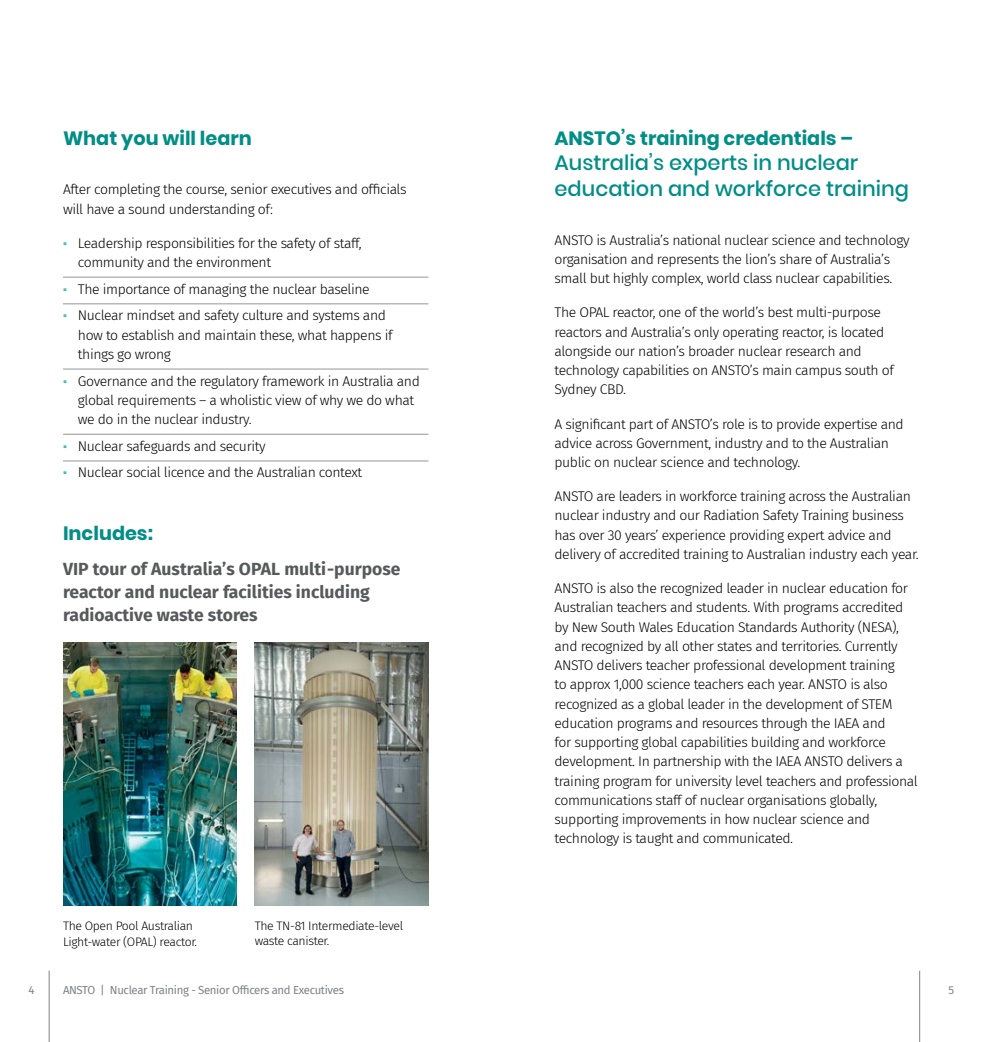
<style>
.page{position:relative;width:983px;height:1042px;background:#fff}
.page>*{position:absolute;margin:0;border:0;box-sizing:border-box;transform-origin:0 0}
.t1{font:500 21px/25.2px "Poppins";color:#008e86}
.t2{font:700 19.25px "Poppins";color:#008e86}
.t3{font:700 17.5px/22.8px "Fira Sans";color:#58595b}
.t4{font:300 14px/19.2px "Fira Sans";letter-spacing:-.03em;color:#000}
.t5{font:300 12.25px/15.8px "Fira Sans";letter-spacing:-.03em;color:#000}
.t6{font:11.38px "Fira Sans";letter-spacing:-.03em;color:#808285}
.s1{font-family:"Poppins";font-weight:800;color:#40c0c0}
</style>
<div class="page">
<img style="left:63px;top:643px;width:173px;height:263px">
<img style="left:255px;top:643px;width:173px;height:263px">
<hr style="left:63px;top:277px;width:365px;height:1px;background:#939598">
<hr style="left:63px;top:303px;width:365px;height:1px;background:#939598">
<hr style="left:63px;top:369px;width:365px;height:1px;background:#939598">
<hr style="left:63px;top:434px;width:365px;height:1px;background:#939598">
<hr style="left:63px;top:461px;width:365px;height:1px;background:#939598">
<hr style="left:49px;top:971px;width:1px;height:71px;background:#808285">
<hr style="left:919px;top:971px;width:1px;height:71px;background:#808285">
<h2 class="t2" style="left:63px;top:127px;width:190px">What you will learn</h2>
<p class="t4" style="left:63px;top:180px;width:345px">After completing the course, senior executives and officials will have a sound understanding of:</p>
<p class="t4" style="left:78px;top:233px;width:285px;text-indent:-15px"><span class="s1">·</span> Leadership responsibilities for the safety of staff, community and the environment</p>
<p class="t4" style="left:63px;top:275px;width:324px;line-height:26.6px"><span class="s1">·</span> The importance of managing the nuclear baseline<br><span class="s1">·</span> Nuclear mindset and safety culture and systems and</p>
<p class="t4" style="left:78px;top:325px;width:316px">how to establish and maintain these, what happens if things go wrong</p>
<p class="t4" style="left:78px;top:371px;width:343px;text-indent:-15px"><span class="s1">·</span> Governance and the regulatory framework in Australia and global requirements – a wholistic view of why we do what we do in the nuclear industry.</p>
<p class="t4" style="left:63px;top:432px;width:300px;line-height:26.6px"><span class="s1">·</span> Nuclear safeguards and security<br><span class="s1">·</span> Nuclear social licence and the Australian context</p>
<h2 class="t2" style="left:63px;top:522px;width:91px">Includes:</h2>
<p class="t3" style="left:63px;top:556px;width:339px">VIP tour of Australia’s OPAL multi-purpose reactor and nuclear facilities including radioactive waste stores</p>
<p class="t5" style="left:63px;top:917px;width:136px">The Open Pool Australian<br>Light-water (OPAL) reactor.</p>
<p class="t5" style="left:255px;top:917px;width:150px">The TN-81 Intermediate-level waste canister.</p>
<p class="t6" style="left:28px;top:981px;width:8px">4</p>
<p class="t6" style="left:63px;top:981px;width:282px">ANSTO | Nuclear Training - Senior Officers and Executives</p>
<h2 class="t2" style="left:554px;top:127px;width:300px">ANSTO’s training credentials –</h2>
<h1 class="t1" style="left:554px;top:151px;width:356px">Australia’s experts in nuclear education and workforce training</h1>
<p class="t4" style="left:554px;top:230px;width:356px">ANSTO is Australia’s national nuclear science and technology organisation and represents the lion’s share of Australia’s small but highly complex, world class nuclear capabilities.</p>
<p class="t4" style="left:554px;top:303px;width:341px">The OPAL reactor, one of the world’s best multi-purpose reactors and Australia’s only operating reactor, is located alongside our nation’s broader nuclear research and technology capabilities on ANSTO’s main campus south of Sydney CBD.</p>
<p class="t4" style="left:554px;top:414px;width:351px">A significant part of ANSTO’s role is to provide expertise and advice across Government, industry and to the Australian public on nuclear science and technology.</p>
<p class="t4" style="left:554px;top:486px;width:365px">ANSTO are leaders in workforce training across the Australian nuclear industry and our Radiation Safety Training business has over 30 years’ experience providing expert advice and delivery of accredited training to Australian industry each year.</p>
<p class="t4" style="left:554px;top:578px;width:364px">ANSTO is also the recognized leader in nuclear education for Australian teachers and students. With programs accredited by New South Wales Education Standards Authority (NESA), and recognized by all other states and territories. Currently ANSTO delivers teacher professional development training<br>to approx 1,000 science teachers each year. ANSTO is also recognized as a global leader in the development of STEM education programs and resources through the IAEA and<br>for supporting global capabilities building and workforce development. In partnership with the IAEA ANSTO delivers a training program for university level teachers and professional communications staff of nuclear organisations globally, supporting improvements in how nuclear science and technology is taught and communicated.</p>
<p class="t6" style="left:948px;top:981px;width:7px">5</p>
</div>
